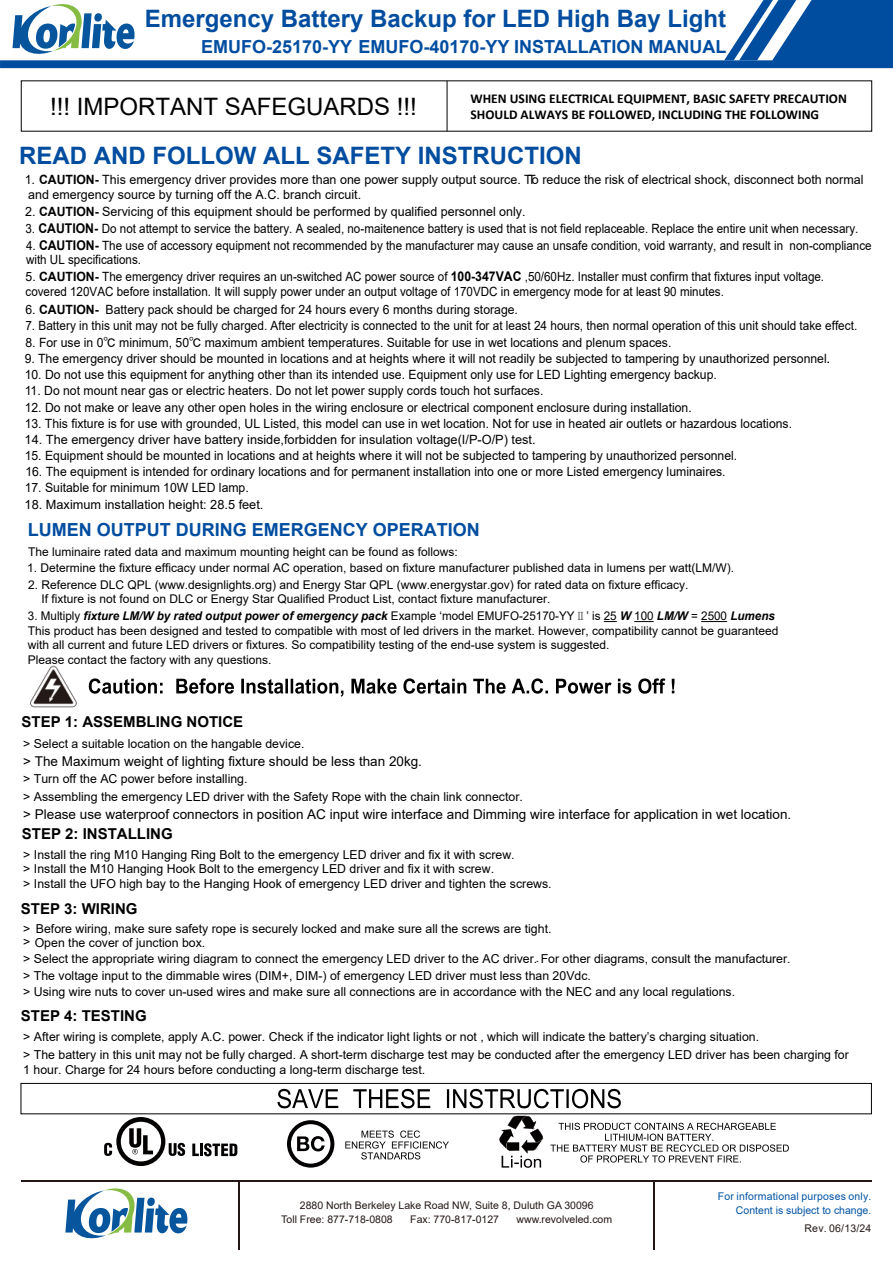
<style>
.page{position:relative;width:893px;height:1263px;background:#fff}
.page>*{position:absolute;margin:0;border:0;box-sizing:border-box;transform-origin:0 0}
.t1{font:700 24px "Arial";color:#004da0}
.t2{font:24px "Arial";color:#000}
.t3{font:700 18px "Arial";color:#004da0}
.t4{font:700 15px "Arial";color:#000}
.t5{font:13.5px "Arial";color:#000}
.t6{font:700 13.5px/16.2px "Calibri";color:#000}
.t7{font:12.75px/14.7px "Arial";color:#000;scale:.96 1}
.t8{font:12.75px/15px "Arial";color:#000}
.t9{font:12.75px/14px "Arial";color:#000;scale:.91 1}
.t10{font:12.75px "Arial";color:#000;scale:.92 1}
.t11{font:12.3px/14.9px "Arial";color:#000}
.t12{font:12px/14.4px "Arial";color:#000}
.t13{font:10.95px "Arial";color:#000}
.t14{font:10.65px/13.5px "Arial";letter-spacing:.02em;color:#0053a4;text-align:right}
.t15{font:10.65px "Arial";letter-spacing:.02em;color:#231815}
.t16{font:10.5px/14.1px "Arial";color:#231815}
.s1{font-weight:700}
.s2{font-weight:700;font-size:13.35px}
.s3{font-family:"MS UI Gothic"}
.s4{font-weight:700;font-style:italic}
.s5{font-family:"Adobe Song Std";font-weight:300}
</style>
<div class="page">
<svg style="left:65px;top:1188px;width:122px;height:51px"></svg>
<img style="left:30px;top:665px;width:47px;height:43px">
<svg style="left:499px;top:1116px;width:44px;height:52px"></svg>
<div style="left:287px;top:1120px;width:47px;height:47px;border:4px solid #030000;border-radius:50%"></div>
<svg style="left:297px;top:1136px;width:28px;height:15px"></svg>
<svg style="left:192px;top:1143px;width:45px;height:13px"></svg>
<svg style="left:104px;top:1117px;width:81px;height:49px"></svg>
<svg style="left:345px;top:1130px;width:104px;height:29px"></svg>
<svg style="left:550px;top:1123px;width:239px;height:39px"></svg>
<svg style="left:89px;top:678px;width:585px;height:19px"></svg>
<svg style="left:604px;top:621px;width:13px;height:1px"></svg>
<svg style="left:634px;top:621px;width:20px;height:1px"></svg>
<svg style="left:701px;top:621px;width:26px;height:1px"></svg>
<hr style="left:447px;top:81px;width:1px;height:50px;background:#000">
<svg style="left:277px;top:1089px;width:344px;height:19px"></svg>
<div style="left:21px;top:1083px;width:851px;height:31px;border:1px solid #000"></div>
<hr style="left:21px;top:1180px;width:850px;height:1px;background:#231815">
<hr style="left:239px;top:1180px;width:1px;height:69px;background:#231815">
<hr style="left:653px;top:1180px;width:1px;height:69px;background:#231815">
<svg style="left:0;top:0;width:893px;height:68px"></svg>
<svg style="left:724px;top:0;width:72px;height:60px"></svg>
<h1 class="t1" style="left:145px;top:2px;width:583px">Emergency Battery Backup for LED High Bay Light</h1>
<h2 class="t3" style="left:201px;top:34px;width:527px">EMUFO-25170-YY EMUFO-40170-YY INSTALLATION MANUAL</h2>
<p class="t6" style="left:470px;top:90px;width:378px">WHEN USING ELECTRICAL EQUIPMENT, BASIC SAFETY PRECAUTION<br>SHOULD ALWAYS BE FOLLOWED, INCLUDING THE FOLLOWING</p>
<h1 class="t2" style="left:50px;top:90px;width:368px">!!! IMPORTANT SAFEGUARDS !!!</h1>
<h1 class="t1" style="left:19px;top:138px;width:564px">READ AND FOLLOW ALL SAFETY INSTRUCTION</h1>
<p class="t8" style="left:25px;top:172px;width:840px">1. <span class="s1">CAUTION-</span> This emergency driver provides more than one power supply output source. To reduce the risk of electrical shock, disconnect both normal and emergency source by turning off the A.C. branch circuit.</p>
<p class="t8" style="left:25px;top:204px;width:502px">2. <span class="s1">CAUTION-</span> Servicing of this equipment should be performed by qualified personnel only.</p>
<p class="t8" style="left:528px;top:172px;width:9px">T</p>
<p class="t9" style="left:25px;top:221px;width:917px">3. <span class="s2">CAUTION-</span> Do not attempt to service the battery. A sealed, no-maitenence battery is used that is not field replaceable. Replace the entire unit when necessary.</p>
<p class="t9" style="left:26px;top:238px;width:931px">4. <span class="s2">CAUTION-</span> The use of accessory equipment not recommended by the manufacturer may cause an unsafe condition, void warranty, and result in non-compliance with UL specifications.</p>
<p class="t7" style="left:26px;top:269px;width:833px">5. <span class="s1">CAUTION-</span> The emergency driver requires an un-switched AC power source of <span class="s2">100-347VAC</span> ,50/60Hz. Installer must confirm that fixtures input voltage. covered 120VAC before installation. It will supply power under an output voltage of 170VDC in emergency mode for at least 90 minutes.</p>
<p class="t7" style="left:26px;top:302px;width:514px">6. <span class="s1">CAUTION-</span> Battery pack should be charged for 24 hours every 6 months during storage.</p>
<p class="t10" style="left:25px;top:317px;width:906px">7. Battery in this unit may not be fully charged. After electricity is connected to the unit for at least 24 hours, then normal operation of this unit should take effect.</p>
<p class="t7" style="left:25px;top:335px;width:674px">8. For use in 0<span class="s3">℃</span> minimum, 50<span class="s3">℃</span> maximum ambient temperatures. Suitable for use in wet locations and plenum spaces.</p>
<p class="t7" style="left:25px;top:351px;width:840px">9. The emergency driver should be mounted in locations and at heights where it will not readily be subjected to tampering by unauthorized personnel.</p>
<p class="t7" style="left:25px;top:367px;width:723px">10. Do not use this equipment for anything other than its intended use. Equipment only use for LED Lighting emergency backup.</p>
<p class="t7" style="left:25px;top:383px;width:542px">11. Do not mount near gas or electric heaters. Do not let power supply cords touch hot surfaces.</p>
<p class="t7" style="left:25px;top:400px;width:696px">12. Do not make or leave any other open holes in the wiring enclosure or electrical component enclosure during installation.</p>
<p class="t7" style="left:25px;top:416px;width:801px">13. This fixture is for use with grounded, UL Listed, this model can use in wet location. Not for use in heated air outlets or hazardous locations.</p>
<p class="t8" style="left:25px;top:432px;width:512px">14. The emergency driver have battery inside,forbidden for insulation voltage(I/P-O/P) test.</p>
<p class="t7" style="left:25px;top:448px;width:744px">15. Equipment should be mounted in locations and at heights where it will not be subjected to tampering by unauthorized personnel.</p>
<p class="t7" style="left:25px;top:464px;width:731px">16. The equipment is intended for ordinary locations and for permanent installation into one or more Listed emergency luminaires.</p>
<p class="t7" style="left:25px;top:481px;width:235px">17. Suitable for minimum 10W LED lamp.</p>
<p class="t8" style="left:25px;top:496px;width:240px">18. Maximum installation height: 28.5 feet.</p>
<h2 class="t3" style="left:28px;top:517px;width:454px">LUMEN OUTPUT DURING EMERGENCY OPERATION</h2>
<p class="t12" style="left:28px;top:545px;width:431px">The luminaire rated data and maximum mounting height can be found as follows:</p>
<p class="t12" style="left:27px;top:560px;width:708px">1. Determine the fixture efficacy under normal AC operation, based on fixture manufacturer published data in lumens per watt(LM/W).</p>
<p class="t12" style="left:41px;top:577px;width:648px;text-indent:-13px">2. Reference DLC QPL (www.designlights.org) and Energy Star QPL (www.energystar.gov) for rated data on fixture efficacy.<br>If fixture is not found on DLC or Energy Star Qualified Product List, contact fixture manufacturer.</p>
<p class="t12" style="left:28px;top:609px;width:752px">3. Multiply <span class="s4">fixture LM/W by rated output power of emergency pack</span> Example ‘model EMUFO-25170-YY<span class="s5">Ⅱ</span>’ is 25 <span class="s4">W</span> 100 <span class="s4">LM/W</span> = 2500 <span class="s4">Lumens </span>This product has been designed and tested to compatible with most of led drivers in the market. However, compatibility cannot be guaranteed with all current and future LED drivers or fixtures. So compatibility testing of the end-use system is suggested.<br>Please contact the factory with any questions.</p>
<p class="t4" style="left:22px;top:711px;width:223px">STEP 1: ASSEMBLING NOTICE</p>
<p class="t11" style="left:23px;top:736px;width:283px">&gt; Select a suitable location on the hangable device.</p>
<p class="t5" style="left:23px;top:752px;width:400px">&gt; The Maximum weight of lighting fixture should be less than 20kg.</p>
<p class="t11" style="left:23px;top:771px;width:226px">&gt; Turn off the AC power before installing.</p>
<p class="t11" style="left:23px;top:789px;width:501px">&gt; Assembling the emergency LED driver with the Safety Rope with the chain link connector.</p>
<p class="t5" style="left:23px;top:804px;width:769px">&gt; Please use waterproof connectors in position AC input wire interface and Dimming wire interface for application in wet location.</p>
<p class="t11" style="left:23px;top:847px;width:530px">&gt; Install the ring M10 Hanging Ring Bolt to the emergency LED driver and fix it with screw.<br>&gt; Install the M10 Hanging Hook Bolt to the emergency LED driver and fix it with screw.<br>&gt; Install the UFO high bay to the Hanging Hook of emergency LED driver and tighten the screws.</p>
<p class="t4" style="left:22px;top:823px;width:152px">STEP 2: INSTALLING</p>
<p class="t4" style="left:21px;top:898px;width:118px">STEP 3: WIRING</p>
<p class="t11" style="left:23px;top:921px;width:530px;line-height:13.8px">&gt; Before wiring, make sure safety rope is securely locked and make sure all the screws are tight. &gt; Open the cover of junction box.</p>
<p class="t11" style="left:23px;top:951px;width:769px">&gt; Select the appropriate wiring diagram to connect the emergency LED driver to the AC driver. For other diagrams, consult the manufacturer.</p>
<p class="t11" style="left:536px;top:950px;width:5px">.</p>
<p class="t13" style="left:764px;top:950px;width:5px">.</p>
<p class="t11" style="left:23px;top:968px;width:569px">&gt; The voltage input to the dimmable wires (DIM+, DIM-) of emergency LED driver must less than 20Vdc.</p>
<p class="t11" style="left:23px;top:984px;width:713px">&gt; Using wire nuts to cover un-used wires and make sure all connections are in accordance with the NEC and any local regulations.</p>
<p class="t4" style="left:21px;top:1005px;width:127px">STEP 4: TESTING</p>
<p class="t11" style="left:23px;top:1029px;width:737px">&gt; After wiring is complete, apply A.C. power. Check if the indicator light lights or not , which will indicate the battery’s charging situation.</p>
<p class="t11" style="left:23px;top:1047px;width:827px">&gt; The battery in this unit may not be fully charged. A short-term discharge test may be conducted after the emergency LED driver has been charging for<br>1 hour. Charge for 24 hours before conducting a long-term discharge test.</p>
<p class="t16" style="left:281px;top:1198px;width:314px;text-indent:19px">2880 North Berkeley Lake Road NW, Suite 8, Duluth GA 30096<br>Toll Free: 877-718-0808</p>
<p class="t16" style="left:410px;top:1212px;width:90px">Fax: 770-817-0127</p>
<p class="t16" style="left:516px;top:1212px;width:97px">www.revolveled.com</p>
<p class="t14" style="left:718px;top:1190px;width:155px">For informational purposes only.<br>Content is subject to change.</p>
<p class="t15" style="left:804px;top:1221px;width:68px">Rev. 06/13/24</p>
</div>
